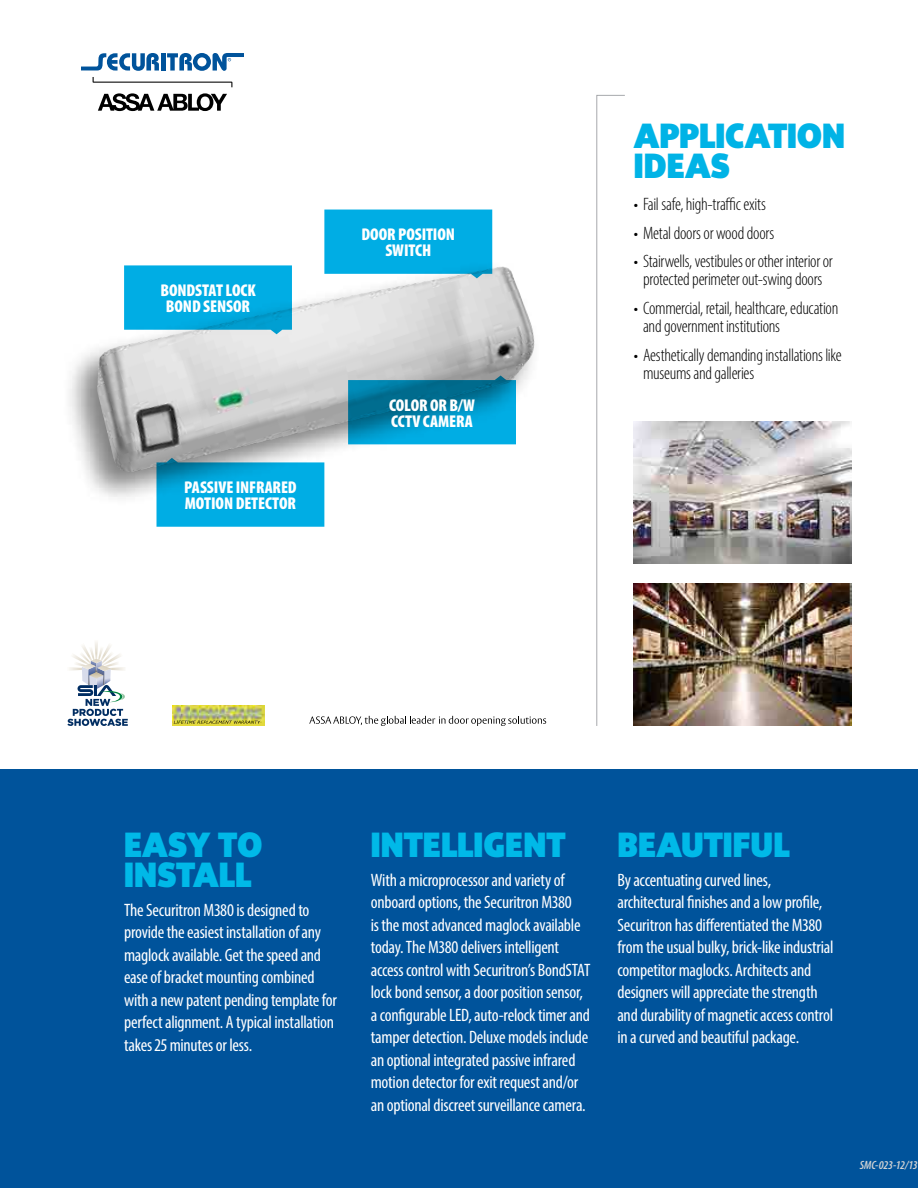
<style>
.page{position:relative;width:918px;height:1188px;background:#fff}
.page>*{position:absolute;margin:0;border:0;box-sizing:border-box;transform-origin:0 0}
.t1{font:900 36px/30px "Sense";letter-spacing:-.01em;color:#00b9e8}
.t2{font:900 36px/30px "Sense";color:#00b3e6}
.t3{font:condensed 18px/22.5px "Myriad Pro";letter-spacing:-.015em;color:#fff}
.t4{font:300 condensed 18px/18px "Myriad Pro";letter-spacing:-.015em;color:#000}
.t5{font:900 condensed 17.1px/15.9px "Myriad Pro";letter-spacing:-.005em;color:#fff}
.t6{font:italic 600 condensed 12px "Myriad Pro";letter-spacing:-.015em;color:#d1d3d4}
</style>
<div class="page">
<div style="left:0;top:770px;width:918px;height:418px;background:#00539b"></div>
<div style="left:61px;top:260px;width:480px;height:247px;background:#000;opacity:.5"></div>
<img style="left:97px;top:267px;width:438px;height:206px">
<svg style="left:348px;top:376px;width:168px;height:68px;background:#0a8db6"></svg>
<svg style="left:309px;top:716px;width:237px;height:10px"></svg>
<svg style="left:93px;top:77px;width:140px;height:10px"></svg>
<svg style="left:98px;top:93px;width:129px;height:18px"></svg>
<hr style="left:161px;top:53px;width:4px;height:18px;background:#00539b">
<svg style="left:81px;top:53px;width:78px;height:18px"></svg>
<svg style="left:167px;top:53px;width:77px;height:18px"></svg>
<svg style="left:157px;top:458px;width:167px;height:69px;background:#0daadc"></svg>
<svg style="left:324px;top:210px;width:168px;height:68px;background:#0fb1e4"></svg>
<svg style="left:124px;top:265px;width:168px;height:69px;background:#0fafe1"></svg>
<svg style="left:596px;top:95px;width:29px;height:631px"></svg>
<img style="left:634px;top:421px;width:217px;height:142px">
<img style="left:634px;top:584px;width:217px;height:142px">
<img style="left:172px;top:705px;width:93px;height:21px">
<img style="left:204px;top:721px;width:56px;height:3px">
<svg style="left:67px;top:642px;width:61px;height:84px"></svg>
<p class="t5" style="left:160px;top:282px;width:97px;text-align:center">BONDSTAT LOCK<br>BOND SENSOR</p>
<p class="t5" style="left:184px;top:479px;width:113px">PASSIVE INF RARED<br>MOTION DETECTOR</p>
<p class="t5" style="left:385px;top:225px;width:69px;text-indent:-24px">DOOR POSITION<br>SWITCH</p>
<p class="t5" style="left:389px;top:396px;width:87px">COLOR OR B/W<br>CCTV CAMERA</p>
<h1 class="t2" style="left:634px;top:120px;width:213px">APPLICATION<br>IDEAS</h1>
<p class="t4" style="left:634px;top:195px;width:134px">• Fail safe,high-trafficexits</p>
<p class="t4" style="left:634px;top:224px;width:142px">• Metaldoorsor wooddoors</p>
<p class="t4" style="left:634px;top:252px;width:200px;text-align:center">• Stairwells,vestibulesorother interioror protected perimeter out-swing doors</p>
<p class="t4" style="left:643px;top:299px;width:197px;text-indent:-9px">• Commercial, retail,healthcare,education and government institutions</p>
<p class="t4" style="left:643px;top:346px;width:200px;text-indent:-9px">• Aestheticallydemandinginstallations like museums and galleries</p>
<h1 class="t1" style="left:124px;top:829px;width:140px">EASY TO<br>INSTALL</h1>
<p class="t3" style="left:124px;top:898px;width:214px">TheSecuritronM380isdesignedto providetheeasiest installation ofany maglockavailable. Get thespeedand easeofbracketmountingcombined with a newpatentpendingtemplatefor perfectalignment. A typical installation takes25minutesor less.</p>
<h1 class="t1" style="left:371px;top:829px;width:197px">INTELLIGENT</h1>
<p class="t3" style="left:371px;top:868px;width:221px">With amicroprocessorandvarietyof onboardoptions, theSecuritronM380 isthemostadvancedmaglockavailable today.TheM380deliversintelligent accesscontrolwith Securitron’s BondSTAT lockbondsensor,adoorposition sensor, aconfigurableLED,auto-relocktimerand tamperdetection. Deluxemodelsinclude an optional integratedpassiveinfrared motion detector forexit requestand/or an optionaldiscreetsurveillancecamera.</p>
<h1 class="t1" style="left:617px;top:829px;width:174px">BEAUTIFUL</h1>
<p class="t3" style="left:617px;top:868px;width:218px">Byaccentuatingcurvedlines, architectural finishesandalowprofile, Securitron hasdifferentiatedtheM380 fromtheusualbulky,brick-likeindustrial competitormaglocks. Architectsand designerswillappreciatethestrength anddurabilityofmagneticaccesscontrol in acurvedandbeautifulpackage.</p>
<p class="t6" style="left:860px;top:1158px;width:59px">SMC-023-12/13</p>
</div>
